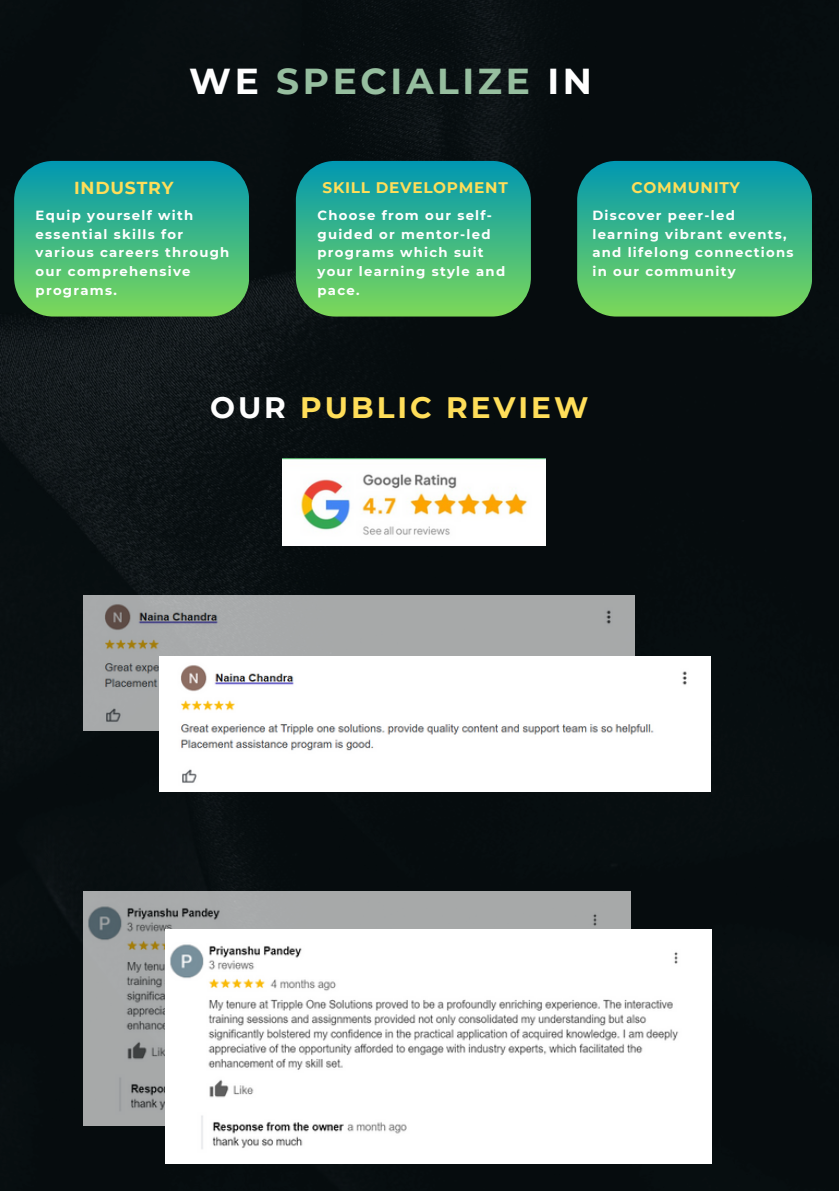
<style>
.page{position:relative;width:839px;height:1191px;background:#fff}
.page>*{position:absolute;margin:0;border:0;box-sizing:border-box;transform-origin:0 0}
.t1{font:700 36px "Montserrat";letter-spacing:.1em;color:#96be9f}
.t2{font:700 29.6px "Montserrat";letter-spacing:.1em;color:#ffde59}
.t3{font:700 17.4px "Montserrat";letter-spacing:.045em;color:#ffde59}
.t4{font:700 15.4px "Montserrat";letter-spacing:.045em;color:#ffde59}
.t5{font:700 13.2px/18.8px "Montserrat";letter-spacing:.095em;color:#fefefe}
.s1{color:#fefefe}
</style>
<div class="page">
<img style="left:0;top:0;width:838px;height:1191px">
<div style="left:14px;top:161px;width:235px;height:156px;background:linear-gradient(to bottom,#0097b2,#7cd758);border-radius:39px"></div>
<div style="left:296px;top:161px;width:234px;height:156px;background:linear-gradient(to bottom,#0097b2,#7cd758);border-radius:39px"></div>
<div style="left:577px;top:161px;width:234px;height:156px;background:linear-gradient(to bottom,#0097b2,#7cd758);border-radius:39px"></div>
<img style="left:282px;top:459px;width:263px;height:87px">
<img style="left:84px;top:892px;width:546px;height:234px">
<img style="left:165px;top:929px;width:546px;height:234px">
<div style="left:84px;top:595px;width:550px;height:135px;background:#a7a9a9"></div>
<img style="left:160px;top:656px;width:550px;height:135px">
<h1 class="t1" style="left:189px;top:60px;width:404px"><span class="s1">WE</span> SPECIALIZE <span class="s1">IN</span></h1>
<p class="t3" style="left:74px;top:178px;width:101px">INDUSTRY</p>
<p class="t4" style="left:322px;top:178px;width:187px">SKILL DEVELOPMENT</p>
<h4 class="t4" style="left:631px;top:178px;width:110px">COMMUNITY</h4>
<h3 class="t5" style="left:36px;top:206px;width:195px">Equip yourself with essential skills for various careers through our comprehensive programs.</h3>
<h4 class="t5" style="left:317px;top:206px;width:189px">Choose from our self&shy;guided or mentor-led programs which suit your learning style and pace.</h4>
<p class="t5" style="left:592px;top:206px;width:202px">Discover peer-led learning vibrant events, and lifelong connections in our community</p>
<h2 class="t2" style="left:210px;top:389px;width:379px"><span class="s1">OUR</span> PUBLIC REVIEW</h2>
</div>
